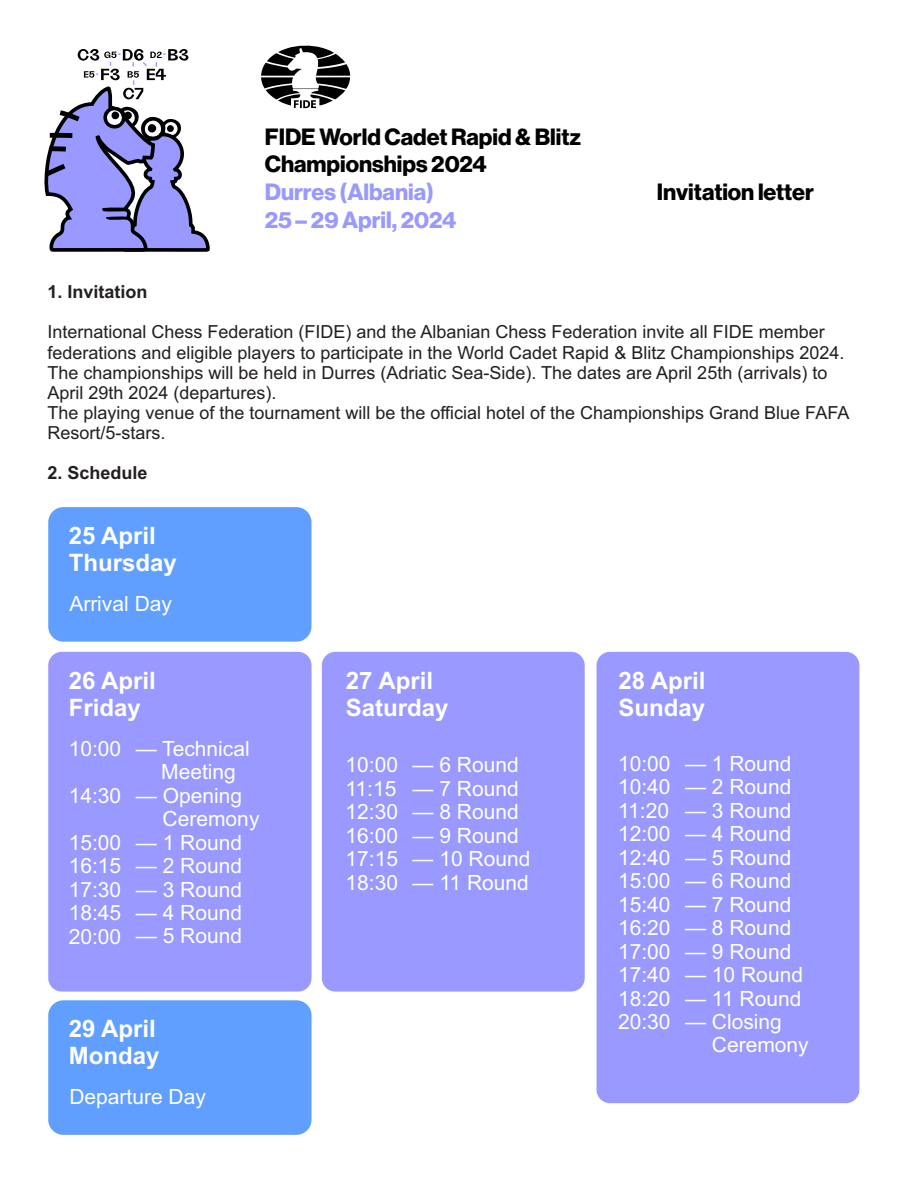
<style>
.page{position:relative;width:918px;height:1188px;background:#fff}
.page>*{position:absolute;margin:0;border:0;box-sizing:border-box;transform-origin:0 0}
.t1{font:700 24px/26.8px "Arial";color:#fff}
.t2{font:23.1px/27.6px "N Haas Grotesk DS Pro 75 Bd";color:#000}
.t3{font:23.1px/27.6px "N Haas Grotesk DS Pro 75 Bd";color:#99f}
.t4{font:21px/23.4px "Arial";color:#fff;text-align:justify}
.t5{font:18px/20.1px "Arial";color:#231f20}
.t6{font:700 18px "Arial";color:#231f20}
</style>
<div class="page">
<div style="left:48px;top:507px;width:264px;height:135px;background:#609fff;border-radius:15px"></div>
<div style="left:48px;top:1000px;width:264px;height:135px;background:#609fff;border-radius:15px"></div>
<div style="left:48px;top:652px;width:264px;height:340px;background:#99f;border-radius:14px"></div>
<div style="left:597px;top:652px;width:262px;height:451px;background:#99f;border-radius:13px"></div>
<div style="left:322px;top:652px;width:263px;height:340px;background:#99f;border-radius:13px"></div>
<svg style="left:44px;top:49px;width:166px;height:203px"></svg>
<svg style="left:261px;top:45px;width:89px;height:63px"></svg>
<p class="t2" style="left:265px;top:125px;width:318px">FIDE World Cadet Rapid &amp; Blitz<br>Championships 2024</p>
<p class="t3" style="left:265px;top:180px;width:193px">Durres (Albania)<br>25 – 29 April, 2024</p>
<p class="t2" style="left:657px;top:180px;width:159px">Invitation letter</p>
<p class="t6" style="left:47px;top:285px;width:102px">1. Invitation</p>
<p class="t5" style="left:47px;top:324px;width:804px">International Chess Federation (FIDE) and the Albanian Chess Federation invite all FIDE member federations and eligible players to participate in the World Cadet Rapid &amp; Blitz Championships 2024.<br>The championships will be held in Durres (Adriatic Sea-Side). The dates are April 25th (arrivals) to April 29th 2024 (departures).<br>The playing venue of the tournament will be the official hotel of the Championships Grand Blue FAFA Resort/5-stars.</p>
<p class="t6" style="left:47px;top:466px;width:102px">2. Schedule</p>
<h1 class="t1" style="left:69px;top:524px;width:110px">25 April<br>Thursday</h1>
<p class="t4" style="left:69px;top:594px;width:104px">Arrival Day</p>
<h1 class="t1" style="left:69px;top:669px;width:89px">26 April<br>Friday</h1>
<p class="t4" style="left:69px;top:739px;width:54px">10:00</p>
<p class="t4" style="left:69px;top:786px;width:54px">14:30</p>
<p class="t4" style="left:69px;top:833px;width:54px">15:00<br>16:15<br>17:30<br>18:45<br>20:00</p>
<p class="t4" style="left:136px;top:739px;width:115px;text-align:center">— Technical<br>Meeting</p>
<p class="t4" style="left:163px;top:786px;width:98px;text-indent:-27px">— Opening<br>Ceremony</p>
<p class="t4" style="left:136px;top:833px;width:108px">— 1 Round</p>
<p class="t4" style="left:136px;top:856px;width:108px">— 2 Round</p>
<p class="t4" style="left:136px;top:879px;width:108px">— 3 Round</p>
<p class="t4" style="left:136px;top:903px;width:108px">— 4 Round</p>
<p class="t4" style="left:136px;top:926px;width:108px">— 5 Round</p>
<h1 class="t1" style="left:69px;top:1018px;width:92px">29 April<br>Monday</h1>
<p class="t4" style="left:69px;top:1087px;width:138px">Departure Day</p>
<h1 class="t1" style="left:346px;top:669px;width:104px">27 April<br>Saturday</h1>
<p class="t4" style="left:345px;top:755px;width:54px">10:00<br>11:15<br>12:30<br>16:00<br>17:15<br>18:30</p>
<p class="t4" style="left:413px;top:755px;width:108px">— 6 Round</p>
<p class="t4" style="left:413px;top:779px;width:108px">— 7 Round</p>
<p class="t4" style="left:413px;top:802px;width:108px">— 8 Round</p>
<p class="t4" style="left:413px;top:826px;width:108px">— 9 Round</p>
<p class="t4" style="left:413px;top:849px;width:119px">— 10 Round</p>
<p class="t4" style="left:413px;top:873px;width:118px">— 11 Round</p>
<h1 class="t1" style="left:618px;top:669px;width:89px">28 April<br>Sunday</h1>
<p class="t4" style="left:618px;top:754px;width:54px">10:00<br>10:40<br>11:20<br>12:00<br>12:40<br>15:00<br>15:40<br>16:20<br>17:00<br>17:40<br>18:20<br>20:30</p>
<p class="t4" style="left:685px;top:754px;width:108px">— 1 Round</p>
<p class="t4" style="left:685px;top:777px;width:108px">— 2 Round</p>
<p class="t4" style="left:685px;top:801px;width:108px">— 3 Round</p>
<p class="t4" style="left:685px;top:824px;width:108px">— 4 Round</p>
<p class="t4" style="left:685px;top:848px;width:108px">— 5 Round</p>
<p class="t4" style="left:685px;top:871px;width:108px">— 6 Round</p>
<p class="t4" style="left:685px;top:895px;width:108px">— 7 Round</p>
<p class="t4" style="left:685px;top:918px;width:108px">— 8 Round</p>
<p class="t4" style="left:685px;top:941px;width:108px">— 9 Round</p>
<p class="t4" style="left:685px;top:965px;width:119px">— 10 Round</p>
<p class="t4" style="left:685px;top:988px;width:118px">— 11 Round</p>
<p class="t4" style="left:712px;top:1012px;width:98px;text-indent:-27px">— Closing<br>Ceremony</p>
</div>
